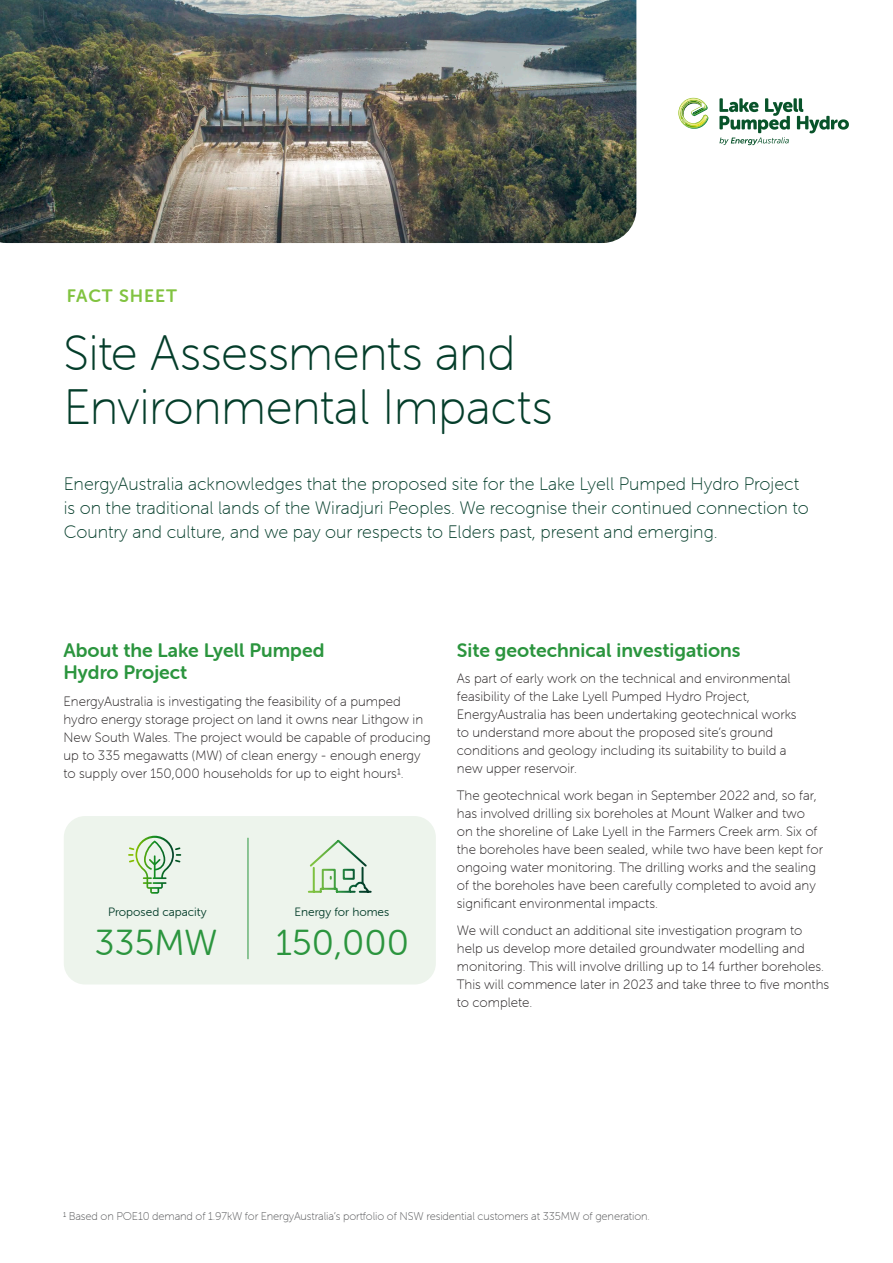
<style>
.page{position:relative;width:893px;height:1263px;background:#fff}
.page>*{position:absolute;margin:0;border:0;box-sizing:border-box;transform-origin:0 0}
.Subeheading_Right_Al{font:49.5px/54px "Museo Sans Rounded 100";letter-spacing:-.01em;color:#043d2a}
.Body___Gotham_HTF{font:36px "Museo Sans Rounded 300";color:#2b953e}
.Sub_Head___Gotham_Ro{font:19.5px/22.5px "Museo Sans Rounded 700";color:#2b953e}
.Intro___Gotham_Round{font:18px/24px "Museo Sans Rounded 100";color:#043d2a}
.Intro___Gotham_Round-2{font:18px "Museo Sans Rounded 700";letter-spacing:.05em;color:#81c340}
.Body___Gotham_HTF-2{font:13.5px/18px "Museo Sans Rounded 100";color:#231f20}
.Body___Gotham_HTF-3{font:12px "Museo Sans Rounded 300";color:#043d2a}
.Body___Gotham_HTF-4{font:11.25px "Museo Sans Rounded 100";letter-spacing:-.01em;color:#57585a}
</style>
<div class="page">
<img style="left:0;top:0;width:636px;height:243px">
<div style="left:64px;top:816px;width:372px;height:168px;background:#edf4ec;border-radius:21px"></div>
<hr style="left:248px;top:838px;width:1px;height:121px;background:#2b953e">
<svg style="left:128px;top:836px;width:53px;height:58px"></svg>
<svg style="left:307px;top:839px;width:65px;height:54px"></svg>
<svg style="left:719px;top:98px;width:130px;height:47px"></svg>
<svg style="left:678px;top:98px;width:30px;height:31px"></svg>
<p class="Intro___Gotham_Round-2" style="left:67px;top:286px;width:112px">FACT SHEET</p>
<p class="Subeheading_Right_Al" style="left:64px;top:326px;width:491px">Site Assessments and<br>Environmental Impacts</p>
<p class="Intro___Gotham_Round" style="left:64px;top:472px;width:746px">EnergyAustralia acknowledges that the proposed site for the Lake Lyell Pumped Hydro Project is on the traditional lands of the Wiradjuri Peoples. We recognise their continued connection to<br>Country and culture, and we pay our respects to Elders past, present and emerging.</p>
<p class="Sub_Head___Gotham_Ro" style="left:64px;top:639px;width:262px">About the Lake Lyell Pumped<br>Hydro Project</p>
<p class="Body___Gotham_HTF-2" style="left:64px;top:692px;width:369px">EnergyAustralia is investigating the feasibility of a pumped hydro energy storage project on land it owns near Lithgow in New South Wales. The project would be capable of producing up to 335 megawatts (MW) of clean energy - enough energy to supply over 150,000 households for up to eight hours1.</p>
<p class="Body___Gotham_HTF-3" style="left:108px;top:905px;width:100px">Proposed capacity</p>
<p class="Body___Gotham_HTF" style="left:95px;top:923px;width:124px">335MW</p>
<p class="Body___Gotham_HTF-3" style="left:295px;top:905px;width:96px">Energy for homes</p>
<p class="Body___Gotham_HTF" style="left:276px;top:923px;width:135px">150,000</p>
<p class="Sub_Head___Gotham_Ro" style="left:457px;top:639px;width:285px">Site geotechnical investigations</p>
<p class="Body___Gotham_HTF-2" style="left:457px;top:670px;width:341px">As part of early work on the technical and environmental feasibility of the Lake Lyell Pumped Hydro Project, EnergyAustralia has been undertaking geotechnical works to understand more about the proposed site’s ground conditions and geology including its suitability to build a new upper reservoir.</p>
<p class="Body___Gotham_HTF-2" style="left:457px;top:786px;width:368px">The geotechnical work began in September 2022 and, so far, has involved drilling six boreholes at Mount Walker and two on the shoreline of Lake Lyell in the Farmers Creek arm. Six of the boreholes have been sealed, while two have been kept for ongoing water monitoring. The drilling works and the sealing of the boreholes have been carefully completed to avoid any significant environmental impacts.</p>
<p class="Body___Gotham_HTF-2" style="left:457px;top:921px;width:374px">We will conduct an additional site investigation program to help us develop more detailed groundwater modelling and monitoring. This will involve drilling up to 14 further boreholes.<br>This will commence later in 2023 and take three to five months to complete.</p>
<p class="Body___Gotham_HTF-4" style="left:63px;top:1210px;width:588px">1 Based on POE10 demand of 1.97kW for EnergyAustralia’s portfolio of NSW residential customers at 335MW of generation.</p>
</div>
